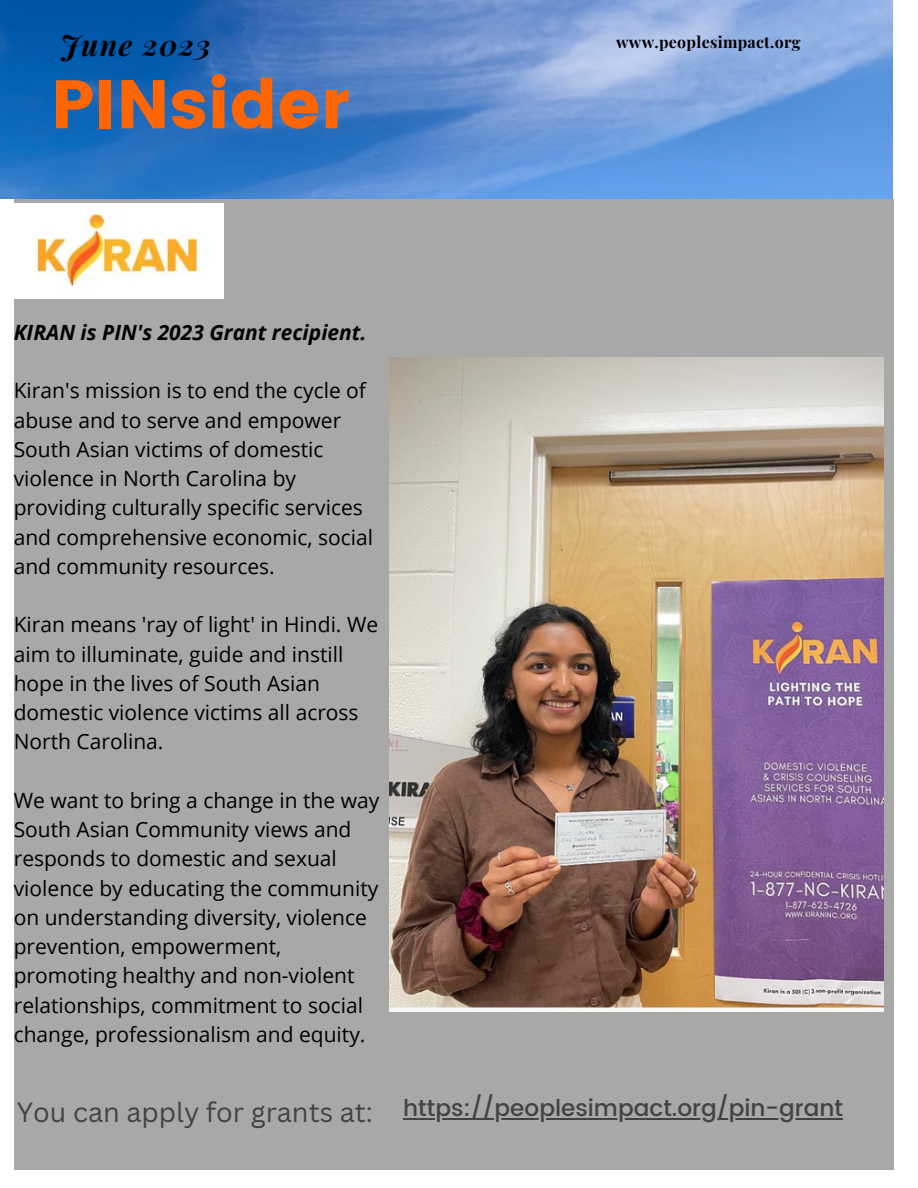
<style>
.page{position:relative;width:918px;height:1188px;background:#fff}
.page>*{position:absolute;margin:0;border:0;box-sizing:border-box;transform-origin:0 0}
.t1{font:68.4px "Poppins";color:#ff6500}
.t2{font:italic 700 28.8px "Playfair Display";letter-spacing:.05em;color:#000}
.t3{font:27px "Canva Sans";color:#444342}
.t4{font:500 23.1px "Poppins";color:#444342}
.t5{font:21px/29.2px "Open Sans";color:#000}
.t6{font:italic 700 21px "Open Sans";color:#000}
.t7{font:700 15.9px "Playfair Display";letter-spacing:.02em;color:#000}
</style>
<div class="page">
<img style="left:0;top:0;width:892px;height:198px">
<div style="left:14px;top:199px;width:880px;height:971px;background:#a8a8a7"></div>
<img style="left:14px;top:203px;width:209px;height:96px">
<img style="left:390px;top:357px;width:493px;height:655px">
<hr style="left:403px;top:1118px;width:440px;height:2px;background:#444342">
<p class="t2" style="left:60px;top:25px;width:152px">June 2023</p>
<p class="t7" style="left:616px;top:31px;width:186px">www.peoplesimpact.org</p>
<p class="t1" style="left:51px;top:65px;width:300px">PINsider</p>
<p class="t6" style="left:14px;top:317px;width:354px">KIRAN is PIN's 2023 Grant recipient.</p>
<p class="t5" style="left:14px;top:376px;width:361px">Kiran's mission is to end the cycle of abuse and to serve and empower South Asian victims of domestic violence in North Carolina by providing culturally specific services and comprehensive economic, social and community resources.</p>
<p class="t5" style="left:14px;top:610px;width:366px">Kiran means 'ray of light' in Hindi. We aim to illuminate, guide and instill hope in the lives of South Asian domestic violence victims all across<br>North Carolina.</p>
<p class="t5" style="left:14px;top:785px;width:367px">We want to bring a change in the way South Asian Community views and responds to domestic and sexual violence by educating the community on understanding diversity, violence prevention, empowerment, promoting healthy and non-violent relationships, commitment to social change, professionalism and equity.</p>
<p class="t3" style="left:17px;top:1093px;width:358px">You can apply for grants at:</p>
<p class="t4" style="left:403px;top:1095px;width:441px">https://peoplesimpact.org/pin-grant</p>
</div>
